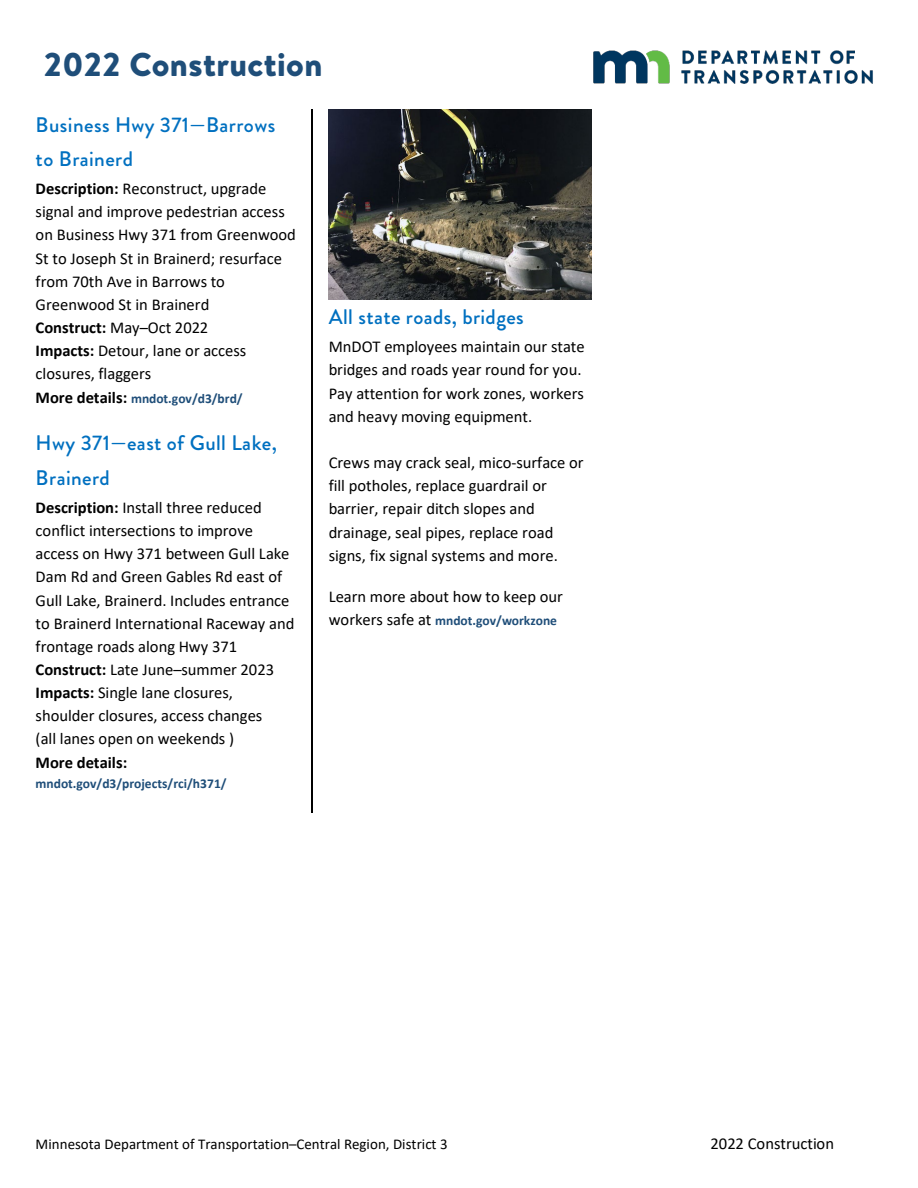
<style>
.page{position:relative;width:918px;height:1188px;background:#fff}
.page>*{position:absolute;margin:0;border:0;box-sizing:border-box;transform-origin:0 0}
.t1{font:900 33px "Brandon Text";letter-spacing:.01em;color:#1f4e79}
.t2{font:500 21px/34.5px "Brandon Grotesque";letter-spacing:.02em;color:#0070c0}
.t3{font:16.5px/23.1px "Calibri";color:#000}
.t4{font:700 16.5px "Calibri";letter-spacing:-.005em;color:#000}
.t5{font:15px "Calibri";color:#000}
.t6{font:700 13.5px "Calibri";letter-spacing:-.005em;color:#1f4e79}
.s1{font-weight:700}
.s2{font-size:16.5px;color:#000}
.s3{font-weight:400;font-size:16.5px;color:#000}
</style>
<div class="page">
<img style="left:593px;top:50px;width:280px;height:34px">
<img style="left:329px;top:109px;width:262px;height:190px">
<hr style="left:312px;top:109px;width:1px;height:704px;background:#000">
<h1 class="t1" style="left:44px;top:42px;width:280px">2022 Construction</h1>
<h2 class="t2" style="left:36px;top:107px;width:241px">Business Hwy 371—Barrows to Brainerd</h2>
<p class="t3" style="left:36px;top:177px;width:262px"><span class="s1">Description:</span> Reconstruct, upgrade signal and improve pedestrian access on Business Hwy 371 from Greenwood<br>St to Joseph St in Brainerd; resurface from 70th Ave in Barrows to<br>Greenwood St in Brainerd<br><span class="s1">Construct:</span> May–Oct 2022<br><span class="s1">Impacts:</span> Detour, lane or access closures, flaggers</p>
<p class="t6" style="left:36px;top:389px;width:209px"><span class="s2">More details:</span> mndot.gov/d3/brd/</p>
<h2 class="t2" style="left:36px;top:426px;width:243px">Hwy 371—east of Gull Lake,<br>Brainerd</h2>
<p class="t3" style="left:36px;top:495px;width:260px"><span class="s1">Description:</span> Install three reduced conflict intersections to improve access on Hwy 371 between Gull Lake Dam Rd and Green Gables Rd east of Gull Lake, Brainerd. Includes entrance to Brainerd International Raceway and frontage roads along Hwy 371<br><span class="s1">Construct:</span> Late June–summer 2023<br><span class="s1">Impacts:</span> Single lane closures, shoulder closures, access changes<br>(all lanes open on weekends )</p>
<p class="t4" style="left:36px;top:751px;width:93px">More details:</p>
<p class="t6" style="left:36px;top:774px;width:193px">mndot.gov/d3/projects/rci/h371/</p>
<p class="t2" style="left:329px;top:300px;width:197px">All state roads, bridges</p>
<p class="t3" style="left:329px;top:335px;width:258px">MnDOT employees maintain our state bridges and roads year round for you.<br>Pay attention for work zones, workers and heavy moving equipment.</p>
<p class="t3" style="left:329px;top:451px;width:257px">Crews may crack seal, mico-surface or fill potholes, replace guardrail or barrier, repair ditch slopes and drainage, seal pipes, replace road signs, fix signal systems and more.</p>
<p class="t3" style="left:329px;top:584px;width:236px">Learn more about how to keep our</p>
<p class="t6" style="left:329px;top:611px;width:230px"><span class="s3">workers safe at</span> mndot.gov/workzone</p>
<p class="t5" style="left:36px;top:1134px;width:414px">Minnesota Department of Transportation–Central Region, District 3</p>
<p class="t3" style="left:711px;top:1132px;width:125px">2022 Construction</p>
</div>
